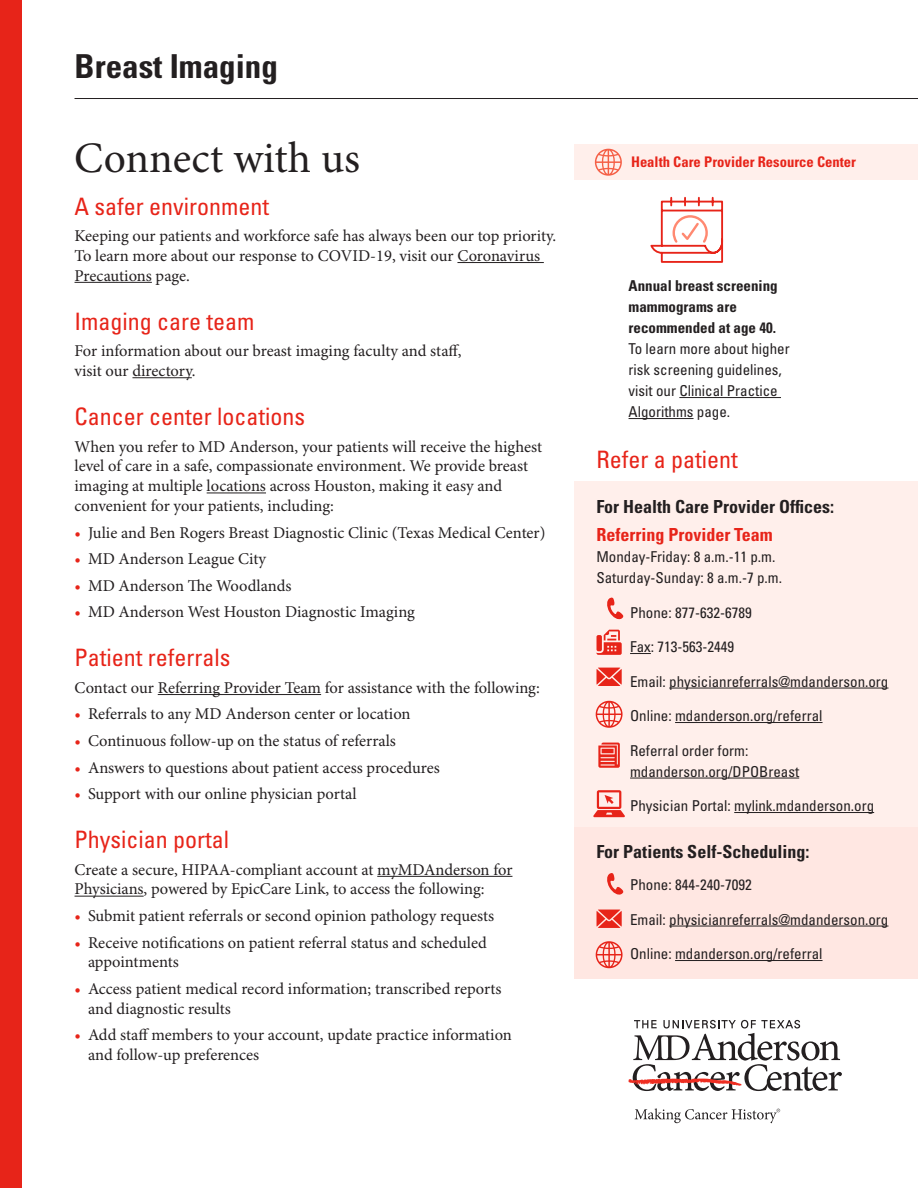
<style>
.page{position:relative;width:918px;height:1188px;background:#fff}
.page>*{position:absolute;margin:0;border:0;box-sizing:border-box;transform-origin:0 0}
.t1{font:43.5px "Minion Pro";color:#231f20}
.t2{font:700 condensed 33px "Univers LT Std";color:#231f20}
.t3{font:condensed 24px "Univers LT Std";color:#e72419}
.t4{font:700 condensed 18px "Univers LT Std";color:#231f20}
.t5{font:700 condensed 18px "Univers LT Std";color:#e72419}
.t6{font:16.5px/19.8px "Minion Pro";color:#231f20}
.t7{font:condensed 15px/21px "Univers LT Std";color:#231f20}
.t8{font:700 condensed 14.7px "Univers LT Std";color:#e72419}
.s1{color:#e72419}
.s2{font-weight:700}
</style>
<div class="page">
<hr style="left:75px;top:98px;width:843px;height:1px;background:#231f20">
<div style="left:0;top:0;width:22px;height:1188px;background:#e72419"></div>
<hr style="left:457px;top:262px;width:87px;height:1px;background:#231f20">
<hr style="left:75px;top:282px;width:77px;height:1px;background:#231f20">
<hr style="left:132px;top:377px;width:60px;height:1px;background:#231f20">
<hr style="left:207px;top:493px;width:59px;height:1px;background:#231f20">
<hr style="left:158px;top:694px;width:163px;height:1px;background:#231f20">
<hr style="left:377px;top:876px;width:135px;height:1px;background:#231f20">
<hr style="left:75px;top:896px;width:69px;height:1px;background:#231f20">
<hr style="left:679px;top:397px;width:102px;height:1px;background:#231f20">
<hr style="left:629px;top:418px;width:65px;height:1px;background:#231f20">
<svg style="left:650px;top:196px;width:74px;height:67px"></svg>
<svg style="left:629px;top:1020px;width:213px;height:71px"></svg>
<svg style="left:635px;top:1108px;width:145px;height:15px"></svg>
<div style="left:575px;top:144px;width:343px;height:36px;background:#ffefeb"></div>
<svg style="left:595px;top:149px;width:27px;height:27px"></svg>
<div style="left:575px;top:481px;width:343px;height:347px;background:#ffefeb"></div>
<div style="left:575px;top:827px;width:343px;height:151px;background:#ffe7e2"></div>
<svg style="left:630px;top:653px;width:21px;height:1px"></svg>
<hr style="left:669px;top:688px;width:219px;height:1px;background:#231f20">
<hr style="left:675px;top:722px;width:148px;height:1px;background:#231f20">
<hr style="left:630px;top:778px;width:169px;height:1px;background:#231f20">
<hr style="left:734px;top:812px;width:140px;height:1px;background:#231f20">
<hr style="left:669px;top:926px;width:219px;height:1px;background:#231f20">
<hr style="left:675px;top:960px;width:148px;height:1px;background:#231f20">
<svg style="left:597px;top:630px;width:25px;height:25px"></svg>
<svg style="left:607px;top:597px;width:16px;height:23px"></svg>
<svg style="left:607px;top:873px;width:16px;height:22px"></svg>
<svg style="left:596px;top:701px;width:27px;height:27px"></svg>
<svg style="left:596px;top:941px;width:27px;height:27px"></svg>
<svg style="left:597px;top:668px;width:25px;height:18px"></svg>
<svg style="left:597px;top:910px;width:25px;height:18px"></svg>
<svg style="left:598px;top:743px;width:22px;height:25px"></svg>
<svg style="left:593px;top:790px;width:32px;height:27px"></svg>
<p class="t2" style="left:75px;top:46px;width:205px">Breast Imaging</p>
<p class="t1" style="left:74px;top:132px;width:287px">Connect with us</p>
<p class="t3" style="left:75px;top:191px;width:196px">A safer environment</p>
<p class="t6" style="left:75px;top:227px;width:483px">Keeping our patients and workforce safe has always been our top priority.<br>To learn more about our response to COVID-19, visit our Coronavirus<br>Precautions page.</p>
<p class="t3" style="left:75px;top:306px;width:181px">Imaging care team</p>
<p class="t6" style="left:75px;top:342px;width:388px">For information about our breast imaging faculty and staff, visit our directory.</p>
<p class="t3" style="left:75px;top:401px;width:232px">Cancer center locations</p>
<p class="t6" style="left:75px;top:437px;width:469px">When you refer to MD Anderson, your patients will receive the highest level of care in a safe, compassionate environment. We provide breast imaging at multiple locations across Houston, making it easy and convenient for your patients, including:</p>
<p class="t6" style="left:75px;top:523px;width:472px"><span class="s1">•</span> Julie and Ben Rogers Breast Diagnostic Clinic (Texas Medical Center)</p>
<p class="t6" style="left:75px;top:550px;width:193px"><span class="s1">•</span> MD Anderson League City</p>
<p class="t6" style="left:75px;top:576px;width:218px"><span class="s1">•</span> MD Anderson The Woodlands</p>
<p class="t6" style="left:75px;top:603px;width:342px"><span class="s1">•</span> MD Anderson West Houston Diagnostic Imaging</p>
<p class="t3" style="left:75px;top:643px;width:157px">Patient referrals</p>
<p class="t6" style="left:75px;top:678px;width:467px">Contact our Referring Provider Team for assistance with the following:</p>
<p class="t6" style="left:75px;top:705px;width:338px"><span class="s1">•</span> Referrals to any MD Anderson center or location</p>
<p class="t6" style="left:75px;top:732px;width:323px"><span class="s1">•</span> Continuous follow-up on the status of referrals</p>
<p class="t6" style="left:75px;top:758px;width:367px"><span class="s1">•</span> Answers to questions about patient access procedures</p>
<p class="t6" style="left:75px;top:785px;width:284px"><span class="s1">•</span> Support with our online physician portal</p>
<p class="t3" style="left:75px;top:824px;width:156px">Physician portal</p>
<p class="t6" style="left:75px;top:860px;width:439px">Create a secure, HIPAA-compliant account at myMDAnderson for<br>Physicians, powered by EpicCare Link, to access the following:</p>
<p class="t6" style="left:75px;top:907px;width:421px"><span class="s1">•</span> Submit patient referrals or second opinion pathology requests</p>
<p class="t6" style="left:88px;top:933px;width:400px;text-indent:-14px"><span class="s1">•</span> Receive notifications on patient referral status and scheduled appointments</p>
<p class="t6" style="left:88px;top:979px;width:415px;text-indent:-14px"><span class="s1">•</span> Access patient medical record information; transcribed reports and diagnostic results</p>
<p class="t6" style="left:88px;top:1026px;width:425px;text-indent:-14px"><span class="s1">•</span> Add staff members to your account, update practice information and follow-up preferences</p>
<p class="t8" style="left:631px;top:153px;width:227px">Health Care Provider Resource Center</p>
<p class="t7" style="left:629px;top:275px;width:163px"><span class="s2">Annual breast screening mammograms are recommended at age 40.<br></span>To learn more about higher risk screening guidelines, visit our Clinical Practice<br>Algorithms page.</p>
<p class="t3" style="left:596px;top:445px;width:143px">Refer a patient</p>
<p class="t4" style="left:596px;top:495px;width:239px">For Health Care Provider Offices:</p>
<p class="t5" style="left:596px;top:524px;width:178px">Referring Provider Team</p>
<p class="t7" style="left:596px;top:546px;width:181px">Monday-Friday: 8 a.m.-11 p.m.</p>
<p class="t7" style="left:596px;top:567px;width:187px">Saturday-Sunday: 8 a.m.-7 p.m.</p>
<p class="t7" style="left:630px;top:601px;width:123px">Phone: 877-632-6789</p>
<p class="t7" style="left:630px;top:636px;width:106px">Fax: 713-563-2449</p>
<p class="t7" style="left:630px;top:670px;width:260px">Email: physicianreferrals@mdanderson.org</p>
<p class="t7" style="left:630px;top:705px;width:194px">Online: mdanderson.org/referral</p>
<p class="t7" style="left:630px;top:739px;width:171px">Referral order form: mdanderson.org/DPOBreast</p>
<p class="t7" style="left:630px;top:795px;width:246px">Physician Portal: mylink.mdanderson.org</p>
<p class="t4" style="left:596px;top:840px;width:215px">For Patients Self-Scheduling:</p>
<p class="t7" style="left:630px;top:874px;width:123px">Phone: 844-240-7092</p>
<p class="t7" style="left:630px;top:908px;width:260px">Email: physicianreferrals@mdanderson.org</p>
<p class="t7" style="left:630px;top:943px;width:194px">Online: mdanderson.org/referral</p>
</div>
